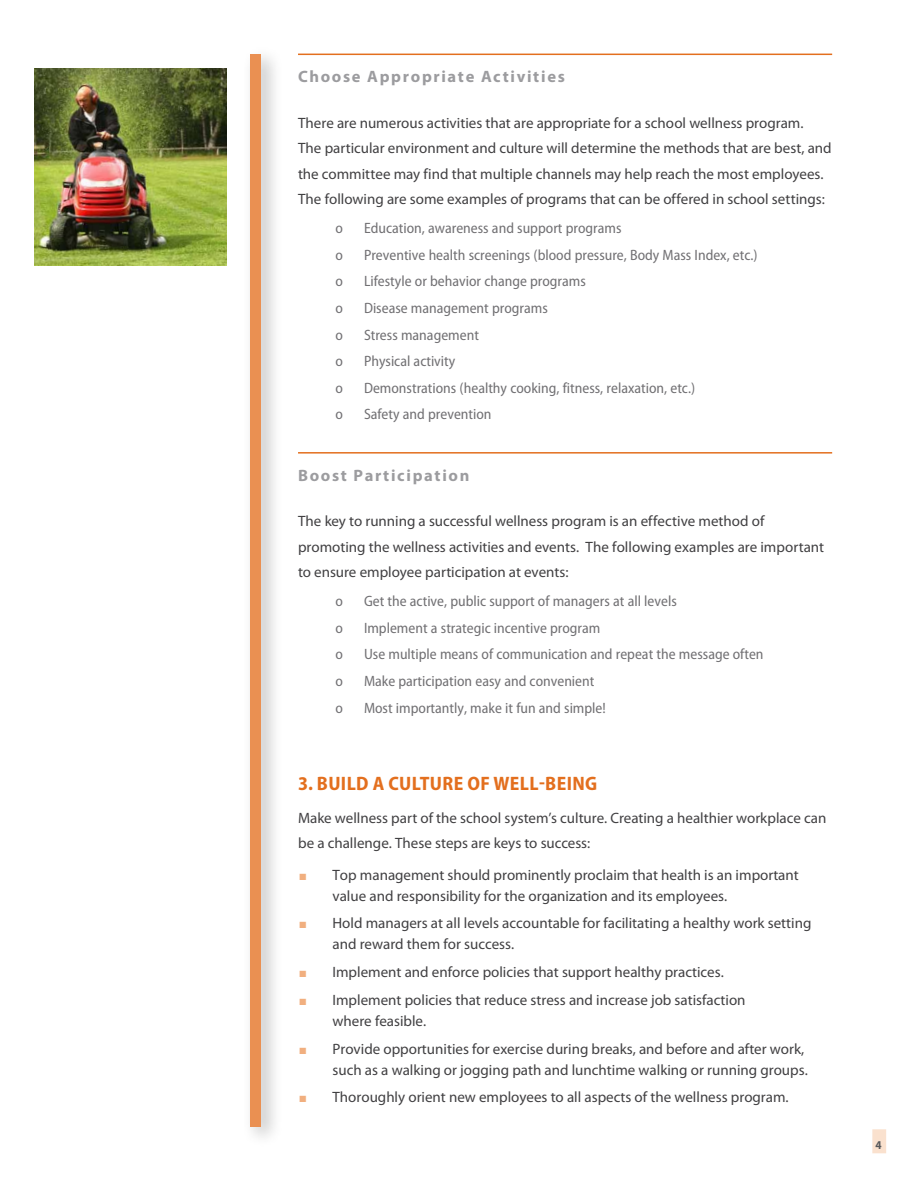
<style>
.page{position:relative;width:918px;height:1188px;background:#fff}
.page>*{position:absolute;margin:0;border:0;box-sizing:border-box;transform-origin:0 0}
.t1{font:700 semi-condensed 19.5px "Myriad Pro";letter-spacing:.02em;color:#e36f1e}
.t2{font:700 16.5px "Myriad Pro";letter-spacing:.1em;color:#9c9c9f}
.t3{font:15px/25.5px "Myriad Pro";color:#414042}
.t4{font:semi-condensed 15px "Myriad Pro";color:#717073}
.t5{font:700 semi-condensed 12px "Myriad Pro";color:#58595b}
.s1{color:#f1af7f}
</style>
<div class="page">
<div style="left:872px;top:1129px;width:14px;height:24px;background:#fae1ce"></div>
<hr style="left:298px;top:54px;width:534px;height:1px;background:#e36f1e">
<hr style="left:298px;top:452px;width:534px;height:2px;background:#e36f1e">
<img style="left:34px;top:69px;width:192px;height:197px">
<div style="left:241px;top:45px;width:41px;height:1102px;background:#000;opacity:.26"></div>
<div style="left:250px;top:54px;width:11px;height:1072px;background:#ea9052"></div>
<p class="t2" style="left:298px;top:67px;width:268px">Choose Appropriate Activities</p>
<p class="t3" style="left:298px;top:110px;width:535px">There are numerous activities that are appropriate for a school wellness program.<br>The particular environment and culture will determine the methods that are best, and the committee may find that multiple channels may help reach the most employees.<br>The following are some examples of programs that can be offered in school settings:</p>
<p class="t4" style="left:336px;top:220px;width:9px">o</p>
<p class="t4" style="left:364px;top:220px;width:259px">Education, awareness and support programs</p>
<p class="t4" style="left:336px;top:246px;width:9px">o</p>
<p class="t4" style="left:364px;top:246px;width:395px">Preventive health screenings (blood pressure, Body Mass Index, etc.)</p>
<p class="t4" style="left:336px;top:273px;width:9px">o</p>
<p class="t4" style="left:364px;top:273px;width:223px">Lifestyle or behavior change programs</p>
<p class="t4" style="left:336px;top:300px;width:9px">o</p>
<p class="t4" style="left:364px;top:300px;width:185px">Disease management programs</p>
<p class="t4" style="left:336px;top:326px;width:9px">o</p>
<p class="t4" style="left:364px;top:326px;width:116px">Stress management</p>
<p class="t4" style="left:336px;top:353px;width:9px">o</p>
<p class="t4" style="left:364px;top:353px;width:93px">Physical activity</p>
<p class="t4" style="left:336px;top:380px;width:9px">o</p>
<p class="t4" style="left:364px;top:380px;width:333px">Demonstrations (healthy cooking, fitness, relaxation, etc.)</p>
<p class="t4" style="left:336px;top:406px;width:9px">o</p>
<p class="t4" style="left:364px;top:406px;width:129px">Safety and prevention</p>
<p class="t2" style="left:298px;top:466px;width:173px">Boost Participation</p>
<p class="t3" style="left:298px;top:509px;width:528px">The key to running a successful wellness program is an effective method of promoting the wellness activities and events. The following examples are important to ensure employee participation at events:</p>
<p class="t4" style="left:336px;top:593px;width:9px">o</p>
<p class="t4" style="left:364px;top:593px;width:314px">Get the active, public support of managers at all levels</p>
<p class="t4" style="left:336px;top:619px;width:9px">o</p>
<p class="t4" style="left:364px;top:619px;width:238px">Implement a strategic incentive program</p>
<p class="t4" style="left:336px;top:646px;width:9px">o</p>
<p class="t4" style="left:364px;top:646px;width:401px">Use multiple means of communication and repeat the message often</p>
<p class="t4" style="left:336px;top:673px;width:9px">o</p>
<p class="t4" style="left:364px;top:673px;width:232px">Make participation easy and convenient</p>
<p class="t4" style="left:336px;top:699px;width:9px">o</p>
<p class="t4" style="left:364px;top:699px;width:243px">Most importantly, make it fun and simple!</p>
<h1 class="t1" style="left:298px;top:773px;width:301px">3. BUILD A CULTURE OF WELL-BEING</h1>
<p class="t3" style="left:298px;top:805px;width:530px">Make wellness part of the school system’s culture. Creating a healthier workplace can be a challenge. These steps are keys to success:</p>
<p class="t3" style="left:333px;top:864px;width:468px;line-height:21px;text-indent:-33px"><span class="s1">■</span> Top management should prominently proclaim that health is an important value and responsibility for the organization and its employees.</p>
<p class="t3" style="left:333px;top:913px;width:480px;line-height:21px;text-indent:-33px"><span class="s1">■</span> Hold managers at all levels accountable for facilitating a healthy work setting and reward them for success.</p>
<p class="t3" style="left:300px;top:960px;width:426px"><span class="s1">■</span> Implement and enforce policies that support healthy practices.</p>
<p class="t3" style="left:333px;top:990px;width:415px;line-height:21px;text-indent:-33px"><span class="s1">■</span> Implement policies that reduce stress and increase job satisfaction where feasible.</p>
<p class="t3" style="left:300px;top:1038px;width:510px;line-height:21px;text-align:right"><span class="s1">■</span> Provide opportunities for exercise during breaks, and before and after work, such as a walking or jogging path and lunchtime walking or running groups.</p>
<p class="t3" style="left:300px;top:1085px;width:491px"><span class="s1">■</span> Thoroughly orient new employees to all aspects of the wellness program.</p>
<p class="t5" style="left:876px;top:1138px;width:8px">4</p>
</div>
